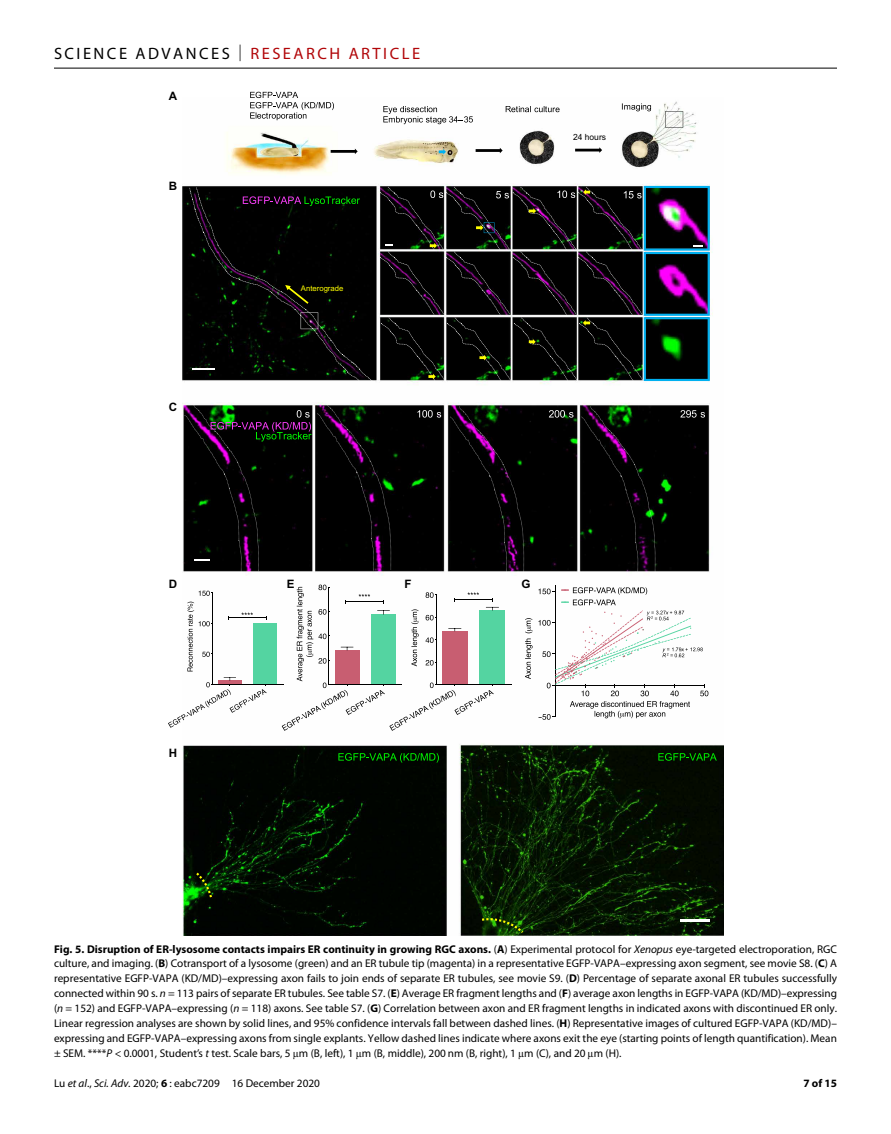
<style>
.page{position:relative;width:891px;height:1134px;background:#fff}
.page>*{position:absolute;margin:0;border:0;box-sizing:border-box;transform-origin:0 0}
.t1{font:16.5px "Myriad Pro";letter-spacing:.15em;color:#000}
.t2{font:700 11.55px "Arial";color:#000}
.t3{font:11.25px/15px "Myriad Pro";color:#000;text-align:justify}
.t4{font:700 11.25px "Myriad Pro";color:#000}
.t5{font:8.55px "Arial";color:#000}
.t6{font:7.8px "Arial";color:#ff0}
.s1{font-weight:300}
.s2{color:#b10508}
.s3{font-weight:700}
.s4{font-style:italic}
</style>
<div class="page">
<hr style="left:54px;top:68px;width:783px;height:1px;background:#000">
<img style="left:183px;top:101px;width:540px;height:835px">
<hr style="left:555px;top:585px;width:1px;height:132px;background:#000">
<div style="left:480px;top:610px;width:25px;height:75px;background:#54d4a1"></div>
<hr style="left:436px;top:685px;width:75px;height:1px;background:#000">
<div style="left:254px;top:623px;width:23px;height:61px;background:#54d4a1"></div>
<hr style="left:212px;top:684px;width:71px;height:1px;background:#000">
<hr style="left:212px;top:593px;width:1px;height:91px;background:#000">
<svg style="left:199px;top:591px;width:13px;height:5px"></svg>
<svg style="left:168px;top:677px;width:99px;height:51px"></svg>
<svg style="left:187px;top:602px;width:25px;height:69px"></svg>
<svg style="left:338px;top:753px;width:101px;height:10px"></svg>
<hr style="left:680px;top:919px;width:29px;height:3px;background:#fff">
<svg style="left:658px;top:753px;width:59px;height:8px"></svg>
<svg style="left:575px;top:147px;width:27px;height:6px"></svg>
<svg style="left:439px;top:149px;width:7px;height:6px"></svg>
<svg style="left:250px;top:92px;width:84px;height:28px"></svg>
<svg style="left:383px;top:106px;width:90px;height:18px"></svg>
<svg style="left:506px;top:106px;width:54px;height:6px"></svg>
<svg style="left:622px;top:103px;width:29px;height:8px"></svg>
<svg style="left:476px;top:148px;width:27px;height:5px"></svg>
<svg style="left:331px;top:149px;width:27px;height:5px"></svg>
<svg style="left:665px;top:111px;width:18px;height:17px"></svg>
<svg style="left:680px;top:410px;width:25px;height:8px"></svg>
<svg style="left:417px;top:410px;width:24px;height:8px"></svg>
<svg style="left:549px;top:410px;width:25px;height:8px"></svg>
<svg style="left:450px;top:406px;width:74px;height:168px;background:#0d080d"></svg>
<svg style="left:581px;top:406px;width:74px;height:168px;background:#0b0a0b"></svg>
<svg style="left:190px;top:187px;width:182px;height:194px;background:#060605"></svg>
<svg style="left:184px;top:403px;width:207px;height:170px;background:#110f11"></svg>
<svg style="left:380px;top:186px;width:330px;height:195px;background:#17181d"></svg>
<svg style="left:241px;top:613px;width:12px;height:2px"></svg>
<hr style="left:229px;top:618px;width:37px;height:1px;background:#000">
<svg style="left:525px;top:587px;width:183px;height:133px"></svg>
<svg style="left:282px;top:585px;width:217px;height:146px"></svg>
<svg style="left:196px;top:873px;width:16px;height:24px"></svg>
<svg style="left:482px;top:918px;width:41px;height:15px"></svg>
<h1 class="t1" style="left:54px;top:40px;width:368px">SCIENCE ADVANCES <span class="s1">|</span> <span class="s2">RESEARCH ARTICLE</span></h1>
<p class="t2" style="left:169px;top:88px;width:10px">A</p>
<p class="t2" style="left:169px;top:179px;width:10px">B</p>
<p class="t2" style="left:169px;top:399px;width:10px">C</p>
<p class="t6" style="left:301px;top:283px;width:44px">Anterograde</p>
<p class="t5" style="left:573px;top:132px;width:35px">24 hours</p>
<p class="t2" style="left:169px;top:576px;width:10px">D</p>
<p class="t2" style="left:287px;top:576px;width:9px">E</p>
<p class="t2" style="left:405px;top:576px;width:9px">F</p>
<p class="t2" style="left:522px;top:576px;width:11px">G</p>
<p class="t2" style="left:169px;top:746px;width:10px">H</p>
<p class="t3" style="left:54px;top:941px;width:785px"><span class="s3">Fig. 5. Disruption of ER-lysosome contacts impairs ER continuity in growing RGC axons.</span> (<span class="s3">A</span>) Experimental protocol for <span class="s4">Xenopus</span> eye-targeted electroporation, RGC culture, and imaging. (<span class="s3">B</span>) Cotransport of a lysosome (green) and an ER tubule tip (magenta) in a representative EGFP-VAPA–expressing axon segment, see movie S8. (<span class="s3">C</span>) A representative EGFP-VAPA (KD/MD)–expressing axon fails to join ends of separate ER tubules, see movie S9. (<span class="s3">D</span>) Percentage of separate axonal ER tubules successfully connected within 90 s. <span class="s4">n</span> = 113 pairs of separate ER tubules. See table S7. (<span class="s3">E</span>) Average ER fragment lengths and (<span class="s3">F</span>) average axon lengths in EGFP-VAPA (KD/MD)–expressing (<span class="s4">n</span> = 152) and EGFP-VAPA–expressing (<span class="s4">n</span> = 118) axons. See table S7. (<span class="s3">G</span>) Correlation between axon and ER fragment lengths in indicated axons with discontinued ER only.<br>Linear regression analyses are shown by solid lines, and 95% confidence intervals fall between dashed lines. (<span class="s3">H</span>) Representative images of cultured EGFP-VAPA (KD/MD)– expressing and EGFP-VAPA–expressing axons from single explants. Yellow dashed lines indicate where axons exit the eye (starting points of length quantification). Mean ± SEM. ****<span class="s4">P</span> &lt; 0.0001, Student’s <span class="s4">t</span> test. Scale bars, 5 m (B, left), 1 m (B, middle), 200 nm (B, right), 1 m (C), and 20 m (H).</p>
<p class="t3" style="left:54px;top:1076px;width:268px">Lu <span class="s4">et al</span>., <span class="s4">Sci. Adv.</span> 2020; <span class="s3">6</span> : eabc7209 16 December 2020</p>
<p class="t4" style="left:803px;top:1074px;width:35px">7 of 15</p>
</div>
